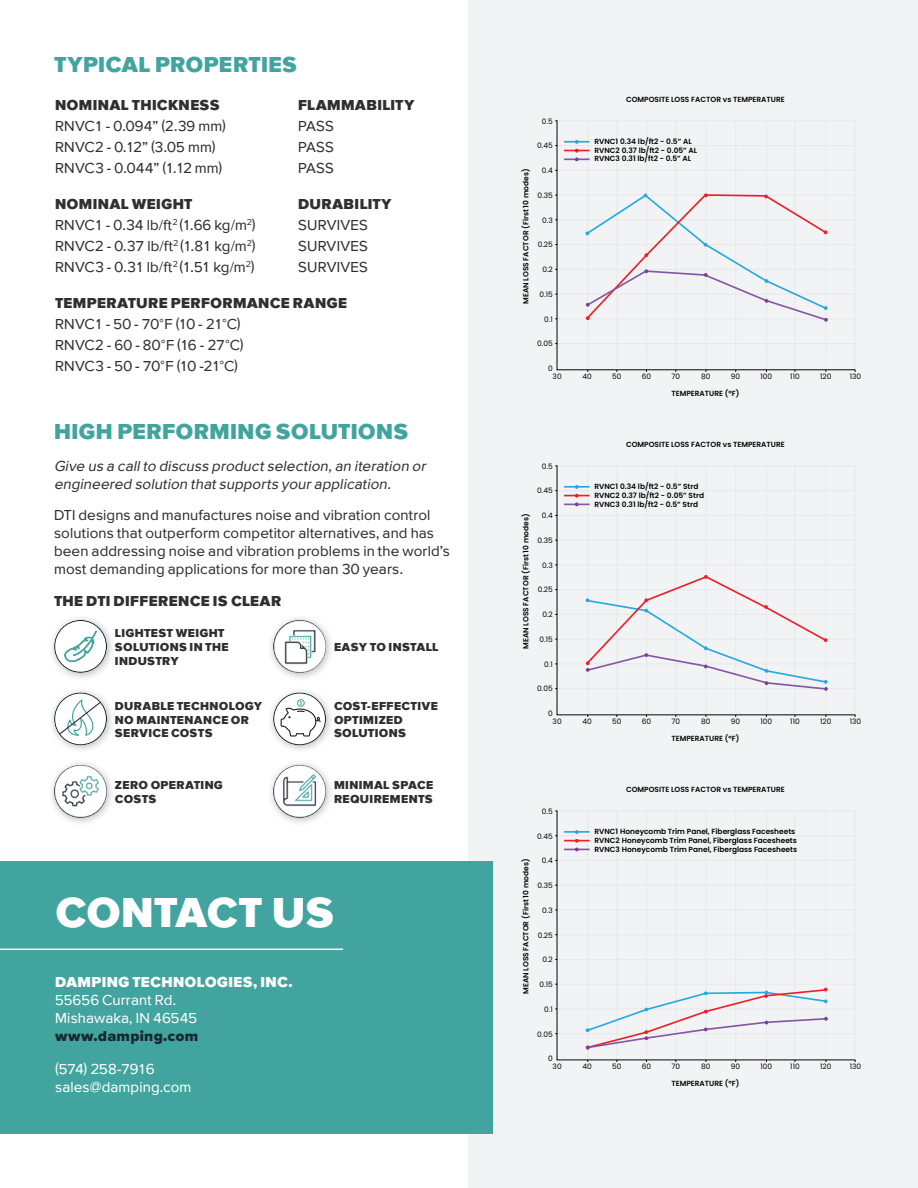
<style>
.page{position:relative;width:918px;height:1188px;background:#fff}
.page>*{position:absolute;margin:0;border:0;box-sizing:border-box;transform-origin:0 0}
.t1{font:900 43.5px "Proxima Sans";letter-spacing:-.005em;color:#fff}
.t2{font:900 22.5px "Proxima Sans";letter-spacing:.01em;color:#42a49e}
.t3{font:15px/18px "Proxima Sans";letter-spacing:.01em;color:#2e2f2f}
.t4{font:900 15px "Proxima Sans";letter-spacing:.02em;color:#2e2f2f}
.t5{font:italic 15px/18px "Proxima Sans";color:#2e2f2f}
.t6{font:15px/18px "Proxima Sans";letter-spacing:.01em;color:#fff}
.t7{font:900 15px "Proxima Sans";letter-spacing:.02em;color:#fff}
.t8{font:900 15px "Proxima Sans";letter-spacing:.015em;color:#192732}
.t9{font:900 12px/13.6px "Proxima Sans";letter-spacing:.025em;color:#2e2f2f}
.t10{font:600 7.5px/8.9px "Poppins";color:#040503}
.t11{font:7.5px/8.1px "Poppins";color:#040503}
</style>
<div class="page">
<div style="left:468px;top:0;width:450px;height:1188px;background:#f2f3f4"></div>
<div style="left:48px;top:614px;width:67px;height:67px;background:#231f20;opacity:.3"></div>
<svg style="left:54px;top:620px;width:53px;height:53px"></svg>
<div style="left:267px;top:614px;width:67px;height:68px;background:#231f20;opacity:.3"></div>
<img style="left:273px;top:620px;width:53px;height:53px;border-radius:26px">
<div style="left:48px;top:686px;width:67px;height:68px;background:#231f20;opacity:.3"></div>
<svg style="left:54px;top:692px;width:53px;height:53px"></svg>
<div style="left:267px;top:686px;width:67px;height:68px;background:#231f20;opacity:.3"></div>
<svg style="left:273px;top:692px;width:53px;height:53px"></svg>
<div style="left:48px;top:759px;width:67px;height:67px;background:#231f20;opacity:.3"></div>
<img style="left:54px;top:765px;width:53px;height:53px;border-radius:26px">
<div style="left:267px;top:759px;width:67px;height:67px;background:#231f20;opacity:.3"></div>
<img style="left:273px;top:765px;width:53px;height:53px;border-radius:26px">
<div style="left:0;top:861px;width:492px;height:273px;background:#42a49e"></div>
<hr style="left:0;top:949px;width:343px;height:1px;background:#fff">
<svg style="left:556px;top:810px;width:300px;height:251px"></svg>
<svg style="left:585px;top:988px;width:243px;height:62px"></svg>
<svg style="left:564px;top:830px;width:26px;height:21px"></svg>
<svg style="left:556px;top:465px;width:300px;height:251px"></svg>
<svg style="left:585px;top:575px;width:243px;height:116px"></svg>
<svg style="left:564px;top:485px;width:26px;height:21px"></svg>
<svg style="left:556px;top:120px;width:300px;height:251px"></svg>
<svg style="left:584px;top:193px;width:244px;height:129px"></svg>
<svg style="left:564px;top:140px;width:26px;height:21px"></svg>
<h2 class="t2" style="left:54px;top:52px;width:245px">TYPICAL PROPERTIES</h2>
<h3 class="t4" style="left:55px;top:97px;width:166px">NOMINAL THICKNESS</h3>
<h3 class="t4" style="left:298px;top:97px;width:118px">FLAMMABILITY</h3>
<h3 class="t3" style="left:55px;top:117px;width:172px">RNVC1 - 0.094” (2.39 mm)</h3>
<h3 class="t3" style="left:298px;top:117px;width:38px">PASS</h3>
<h3 class="t3" style="left:55px;top:138px;width:162px">RNVC2 - 0.12” (3.05 mm)</h3>
<h3 class="t3" style="left:298px;top:138px;width:38px">PASS</h3>
<h3 class="t3" style="left:55px;top:159px;width:169px">RNVC3 - 0.044” (1.12 mm)</h3>
<h3 class="t3" style="left:298px;top:159px;width:38px">PASS</h3>
<h3 class="t4" style="left:55px;top:196px;width:139px">NOMINAL WEIGHT</h3>
<h3 class="t4" style="left:298px;top:196px;width:95px">DURABILITY</h3>
<h3 class="t3" style="left:55px;top:216px;width:202px">RNVC1 - 0.34 lb/ft<sup>2</sup> (1.66 kg/m<sup>2</sup>)</h3>
<h3 class="t3" style="left:298px;top:216px;width:71px">SURVIVES</h3>
<h3 class="t3" style="left:55px;top:237px;width:202px">RNVC2 - 0.37 lb/ft<sup>2</sup> (1.81 kg/m<sup>2</sup>)</h3>
<h3 class="t3" style="left:298px;top:237px;width:71px">SURVIVES</h3>
<h3 class="t3" style="left:55px;top:258px;width:201px">RNVC3 - 0.31 lb/ft<sup>2</sup> (1.51 kg/m<sup>2</sup>)</h3>
<h3 class="t3" style="left:298px;top:258px;width:71px">SURVIVES</h3>
<h3 class="t4" style="left:55px;top:295px;width:294px">TEMPERATURE PERFORMANCE RANGE</h3>
<h3 class="t3" style="left:55px;top:314px;width:190px;line-height:21px">RNVC1 - 50 - 70°F (10 - 21°C)<br>RNVC2 - 60 - 80°F (16 - 27°C)<br>RNVC3 - 50 - 70°F (10 -21°C)</h3>
<h2 class="t2" style="left:54px;top:419px;width:356px">HIGH PERFORMING SOLUTIONS</h2>
<h3 class="t5" style="left:54px;top:456px;width:376px">Give us a callto discuss productselection,an iteration or engineered solution thatsupports yourapplication.</h3>
<h3 class="t3" style="left:54px;top:506px;width:397px">DTI designs and manufactures noise and vibration control solutions that outperform competitor alternatives, and has been addressing noise and vibration problems in the world’s most demanding applications for more than 30 years.</h3>
<h3 class="t4" style="left:54px;top:592px;width:229px">THE DTI DIFFERENCE IS CLEAR</h3>
<h3 class="t9" style="left:115px;top:627px;width:115px">LIGHTEST WEIGHT<br>SOLUTIONS IN THE<br>INDUSTRY</h3>
<h3 class="t9" style="left:334px;top:640px;width:106px">EASY TO INSTALL</h3>
<h3 class="t9" style="left:115px;top:699px;width:149px">DURABLE TECHNOLOGY<br>NO MAINTENANCE OR<br>SERVICE COSTS</h3>
<h3 class="t9" style="left:334px;top:699px;width:105px">COST-EFFECTIVE<br>OPTIMIZED<br>SOLUTIONS</h3>
<h3 class="t9" style="left:115px;top:778px;width:109px">ZERO OPERATING<br>COSTS</h3>
<h3 class="t9" style="left:334px;top:778px;width:101px">MINIMAL SPACE<br>REQUIREMENTS</h3>
<h1 class="t1" style="left:55px;top:889px;width:281px">CONTACT US</h1>
<h3 class="t7" style="left:55px;top:974px;width:239px">DAMPING TECHNOLOGIES, INC.</h3>
<h3 class="t6" style="left:55px;top:991px;width:144px">55656 Currant Rd.<br>Mishawaka, IN 46545</h3>
<h3 class="t8" style="left:55px;top:1028px;width:145px">www.damping.com</h3>
<h3 class="t6" style="left:55px;top:1060px;width:138px">(574) 258-7916 sales@damping.com</h3>
<p class="t10" style="left:626px;top:95px;width:160px">COMPOSITE LOSS FACTOR vs TEMPERATURE</p>
<p class="t11" style="left:542px;top:117px;width:12px">0.5</p>
<p class="t11" style="left:537px;top:142px;width:17px">0.45</p>
<p class="t11" style="left:542px;top:167px;width:12px">0.4</p>
<p class="t11" style="left:538px;top:191px;width:17px">0.35</p>
<p class="t11" style="left:542px;top:216px;width:12px">0.3</p>
<p class="t11" style="left:538px;top:241px;width:17px">0.25</p>
<p class="t11" style="left:542px;top:266px;width:12px">0.2</p>
<p class="t11" style="left:540px;top:290px;width:15px">0.15</p>
<p class="t11" style="left:544px;top:315px;width:10px">0.1</p>
<p class="t11" style="left:537px;top:340px;width:17px">0.05</p>
<p class="t11" style="left:553px;top:365px;width:11px;text-indent:-4px">0<br>30</p>
<p class="t11" style="left:582px;top:373px;width:11px">40</p>
<p class="t11" style="left:612px;top:373px;width:11px">50</p>
<p class="t11" style="left:642px;top:373px;width:11px">60</p>
<p class="t11" style="left:671px;top:373px;width:10px">70</p>
<p class="t11" style="left:701px;top:373px;width:11px">80</p>
<p class="t11" style="left:731px;top:373px;width:11px">90</p>
<p class="t11" style="left:761px;top:373px;width:13px">100</p>
<p class="t11" style="left:790px;top:373px;width:11px">110</p>
<p class="t11" style="left:820px;top:373px;width:13px">120</p>
<p class="t11" style="left:850px;top:373px;width:13px">130</p>
<p class="t10" style="left:594px;top:137px;width:104px">RVNC1 0.34 lb/ft2 - 0.5” AL<br>RVNC2 0.37 lb/ft2 - 0.05” AL<br>RVNC3 0.31 lb/ft2 - 0.5” AL</p>
<p class="t10" style="left:521px;top:304px;width:137px;rotate:-90deg">MEAN LOSS FACTOR (First 10 modes)</p>
<p class="t10" style="left:672px;top:389px;width:69px">TEMPERATURE (°F)</p>
<p class="t10" style="left:626px;top:440px;width:160px">COMPOSITE LOSS FACTOR vs TEMPERATURE</p>
<p class="t11" style="left:542px;top:462px;width:12px">0.5</p>
<p class="t11" style="left:537px;top:487px;width:17px">0.45</p>
<p class="t11" style="left:542px;top:512px;width:12px">0.4</p>
<p class="t11" style="left:538px;top:536px;width:17px">0.35</p>
<p class="t11" style="left:542px;top:561px;width:12px">0.3</p>
<p class="t11" style="left:538px;top:586px;width:17px">0.25</p>
<p class="t11" style="left:542px;top:611px;width:12px">0.2</p>
<p class="t11" style="left:540px;top:635px;width:15px">0.15</p>
<p class="t11" style="left:544px;top:660px;width:10px">0.1</p>
<p class="t11" style="left:537px;top:685px;width:17px">0.05</p>
<p class="t11" style="left:553px;top:710px;width:11px;text-indent:-4px">0<br>30</p>
<p class="t11" style="left:582px;top:718px;width:11px">40</p>
<p class="t11" style="left:612px;top:718px;width:11px">50</p>
<p class="t11" style="left:642px;top:718px;width:11px">60</p>
<p class="t11" style="left:671px;top:718px;width:10px">70</p>
<p class="t11" style="left:701px;top:718px;width:11px">80</p>
<p class="t11" style="left:731px;top:718px;width:11px">90</p>
<p class="t11" style="left:761px;top:718px;width:13px">100</p>
<p class="t11" style="left:790px;top:718px;width:11px">110</p>
<p class="t11" style="left:820px;top:718px;width:13px">120</p>
<p class="t11" style="left:850px;top:718px;width:13px">130</p>
<p class="t10" style="left:594px;top:482px;width:111px">RVNC1 0.34 lb/ft2 - 0.5” Strd<br>RVNC2 0.37 lb/ft2 - 0.05” Strd<br>RVNC3 0.31 lb/ft2 - 0.5” Strd</p>
<p class="t10" style="left:521px;top:649px;width:137px;rotate:-90deg">MEAN LOSS FACTOR (First 10 modes)</p>
<p class="t10" style="left:672px;top:734px;width:69px">TEMPERATURE (°F)</p>
<p class="t10" style="left:626px;top:785px;width:160px">COMPOSITE LOSS FACTOR vs TEMPERATURE</p>
<p class="t11" style="left:542px;top:807px;width:12px">0.5</p>
<p class="t11" style="left:537px;top:832px;width:17px">0.45</p>
<p class="t11" style="left:542px;top:857px;width:12px">0.4</p>
<p class="t11" style="left:538px;top:881px;width:17px">0.35</p>
<p class="t11" style="left:542px;top:906px;width:12px">0.3</p>
<p class="t11" style="left:538px;top:931px;width:17px">0.25</p>
<p class="t11" style="left:542px;top:956px;width:12px">0.2</p>
<p class="t11" style="left:540px;top:980px;width:15px">0.15</p>
<p class="t11" style="left:544px;top:1005px;width:10px">0.1</p>
<p class="t11" style="left:537px;top:1030px;width:17px">0.05</p>
<p class="t11" style="left:553px;top:1055px;width:11px;text-indent:-4px">0<br>30</p>
<p class="t11" style="left:582px;top:1063px;width:11px">40</p>
<p class="t11" style="left:612px;top:1063px;width:11px">50</p>
<p class="t11" style="left:642px;top:1063px;width:11px">60</p>
<p class="t11" style="left:671px;top:1063px;width:10px">70</p>
<p class="t11" style="left:701px;top:1063px;width:11px">80</p>
<p class="t11" style="left:731px;top:1063px;width:11px">90</p>
<p class="t11" style="left:761px;top:1063px;width:13px">100</p>
<p class="t11" style="left:790px;top:1063px;width:11px">110</p>
<p class="t11" style="left:820px;top:1063px;width:13px">120</p>
<p class="t11" style="left:850px;top:1063px;width:13px">130</p>
<p class="t10" style="left:594px;top:827px;width:204px">RVNC1 Honeycomb Trim Panel, Fiberglass Facesheets<br>RVNC2 Honeycomb Trim Panel, Fiberglass Facesheets<br>RVNC3 Honeycomb Trim Panel, Fiberglass Facesheets</p>
<p class="t10" style="left:521px;top:994px;width:137px;rotate:-90deg">MEAN LOSS FACTOR (First 10 modes)</p>
<p class="t10" style="left:672px;top:1079px;width:69px">TEMPERATURE (°F)</p>
</div>
